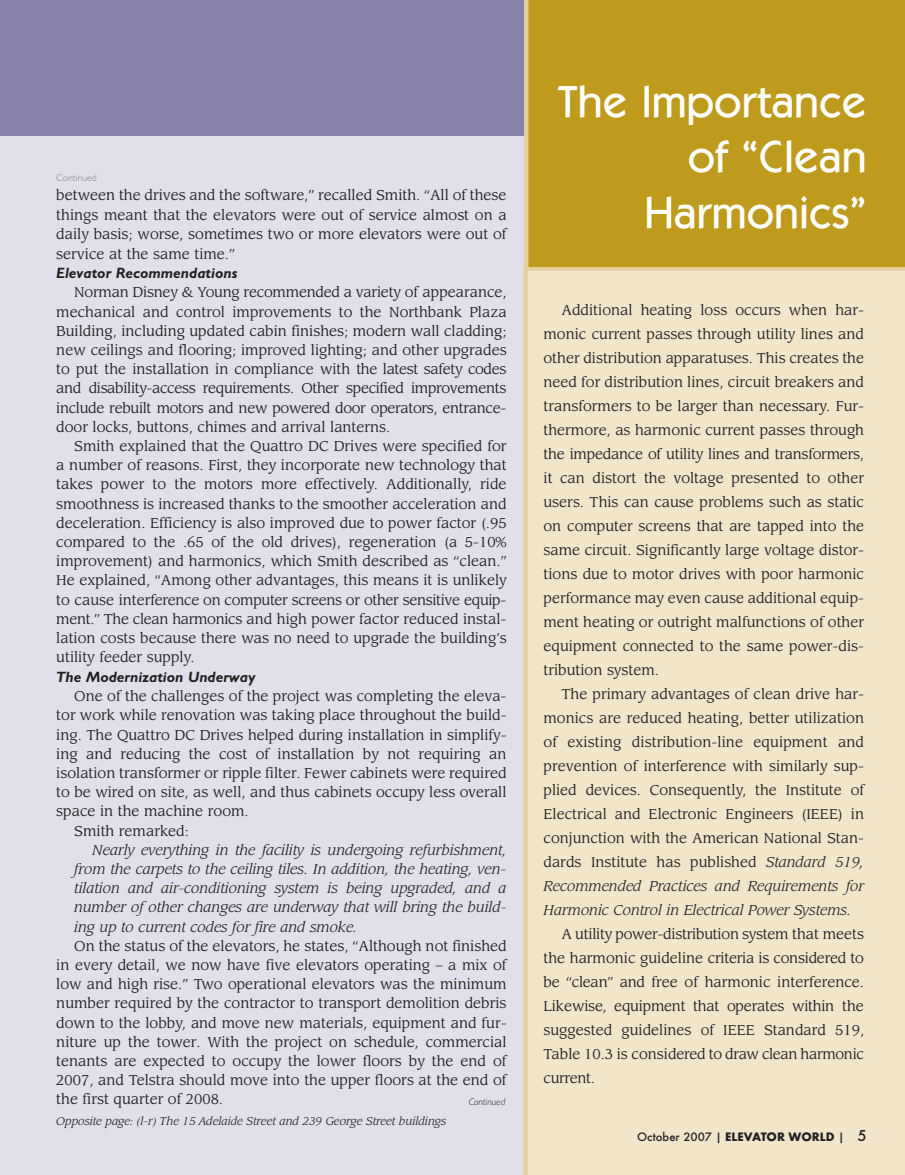
<style>
.page{position:relative;width:905px;height:1175px;background:#fff}
.page>*{position:absolute;margin:0;border:0;box-sizing:border-box;transform-origin:0 0}
.t1{font:500 45px/55.5px "Kabel";color:#fff;text-align:right}
.t2{font:italic 700 15px "Gentle Sans";color:#231f20}
.t3{font:13.95px/24px "Leawood";color:#231f20;text-align:justify}
.t4{font:italic 13.95px/19.2px "Leawood";color:#231f20;text-align:justify}
.t5{font:500 12.75px "Futura T";color:#231f20}
.t6{font:italic 10.95px "Leawood";color:#231f20}
.t7{font:300 9.75px "Gentle Sans";color:#808285}
.t8{font:italic 300 9.75px "Gentle Sans";color:#231f20}
.s1{font-style:italic}
.s2{font-weight:700}
.s3{font-size:16.5px}
</style>
<div class="page">
<div style="left:0;top:123px;width:546px;height:1051px;background:#e1e0ea"></div>
<div style="left:523px;top:266px;width:381px;height:908px;background:#f1e6ca"></div>
<div style="left:0;top:0;width:904px;height:135px;background:#8984ac"></div>
<div style="left:526px;top:0;width:378px;height:267px;background:#be9b1c"></div>
<hr style="left:524px;top:0;width:4px;height:268px;background:#e5d09b">
<p class="t7" style="left:56px;top:172px;width:42px">Continued</p>
<p class="t3" style="left:56px;top:187px;width:452px;line-height:19.5px">between the drives and the software,” recalled Smith. “All of these things meant that the elevators were out of service almost on a daily basis; worse, sometimes two or more elevators were out of service at the same time.”</p>
<p class="t2" style="left:56px;top:264px;width:183px">Elevator Recommendations</p>
<p class="t3" style="left:56px;top:284px;width:452px;line-height:19.2px;text-indent:18px">Norman Disney &amp; Young recommended a variety of appearance, mechanical and control improvements to the Northbank Plaza Building, including updated cabin finishes; modern wall cladding; new ceilings and flooring; improved lighting; and other upgrades to put the installation in compliance with the latest safety codes and disability-access requirements. Other specified improvements include rebuilt motors and new powered door operators, entrance&shy;door locks, buttons, chimes and arrival lanterns.</p>
<p class="t3" style="left:56px;top:438px;width:452px;line-height:19.2px;text-indent:18px">Smith explained that the Quattro DC Drives were specified for a number of reasons. First, they incorporate new technology that takes power to the motors more effectively. Additionally, ride smoothness is increased thanks to the smoother acceleration and deceleration. Efficiency is also improved due to power factor (.95 compared to the .65 of the old drives), regeneration (a 5-10% improvement) and harmonics, which Smith described as “clean.” He explained, “Among other advantages, this means it is unlikely to cause interference on computer screens or other sensitive equip&shy;ment.” The clean harmonics and high power factor reduced instal&shy;lation costs because there was no need to upgrade the building’s utility feeder supply.</p>
<p class="t2" style="left:56px;top:668px;width:201px">The Modernization Underway</p>
<p class="t3" style="left:74px;top:685px;width:434px">One of the challenges of the project was completing the eleva-</p>
<p class="t3" style="left:56px;top:704px;width:452px">tor work while renovation was taking place throughout the build-</p>
<p class="t3" style="left:56px;top:723px;width:452px">ing. The Quattro DC Drives helped during installation in simplify-</p>
<p class="t3" style="left:56px;top:743px;width:452px">ing and reducing the cost of installation by not requiring an</p>
<p class="t3" style="left:56px;top:762px;width:452px">isolation transformer or ripple filter. Fewer cabinets were required</p>
<p class="t3" style="left:56px;top:781px;width:451px">to be wired on site, as well, and thus cabinets occupy less overall</p>
<p class="t3" style="left:56px;top:800px;width:194px">space in the machine room.</p>
<p class="t3" style="left:74px;top:819px;width:116px">Smith remarked:</p>
<p class="t4" style="left:74px;top:841px;width:434px;text-indent:18px">Nearly everything in the facility is undergoing refurbishment, from the carpets to the ceiling tiles. In addition, the heating, ven&shy;tilation and air-conditioning system is being upgraded, and a number of other changes are underway that will bring the build&shy;ing up to current codes for fire and smoke.</p>
<p class="t3" style="left:56px;top:937px;width:452px;line-height:19.2px;text-indent:18px">On the status of the elevators, he states, “Although not finished in every detail, we now have five elevators operating – a mix of low and high rise.” Two operational elevators was the minimum number required by the contractor to transport demolition debris down to the lobby, and move new materials, equipment and fur&shy;niture up the tower. With the project on schedule, commercial tenants are expected to occupy the lower floors by the end of 2007, and Telstra should move into the upper floors at the end of the first quarter of 2008.</p>
<p class="t8" style="left:468px;top:1095px;width:38px">Continued</p>
<p class="t6" style="left:56px;top:1116px;width:391px">Opposite page: (l-r) The 15 Adelaide Street and 239 George Street buildings</p>
<h1 class="t1" style="left:558px;top:78px;width:310px">The Importance of “Clean<br>Harmonics”</h1>
<p class="t3" style="left:543px;top:299px;width:322px;text-indent:18px">Additional heating loss occurs when har&shy;monic current passes through utility lines and other distribution apparatuses. This creates the need for distribution lines, circuit breakers and transformers to be larger than necessary. Fur&shy;thermore, as harmonic current passes through the impedance of utility lines and transformers, it can distort the voltage presented to other users. This can cause problems such as static on computer screens that are tapped into the same circuit. Significantly large voltage distor&shy;tions due to motor drives with poor harmonic performance may even cause additional equip&shy;ment heating or outright malfunctions of other equipment connected to the same power-dis&shy;tribution system.</p>
<p class="t3" style="left:543px;top:683px;width:322px;text-indent:18px">The primary advantages of clean drive har&shy;monics are reduced heating, better utilization of existing distribution-line equipment and prevention of interference with similarly sup&shy;plied devices. Consequently, the Institute of Electrical and Electronic Engineers (IEEE) in conjunction with the American National Stan&shy;dards Institute has published <span class="s1">Standard 519, Recommended Practices and Requirements for Harmonic Control in Electrical Power Systems.</span></p>
<p class="t3" style="left:543px;top:923px;width:322px;text-indent:18px">A utility power-distribution system that meets the harmonic guideline criteria is considered to be “clean” and free of harmonic interference.<br>Likewise, equipment that operates within the suggested guidelines of IEEE Standard 519, Table 10.3 is considered to draw clean harmonic current.</p>
<p class="t5" style="left:637px;top:1129px;width:231px">October 2007 | <span class="s2">ELEVATOR WORLD</span> | <span class="s3">5</span></p>
</div>
